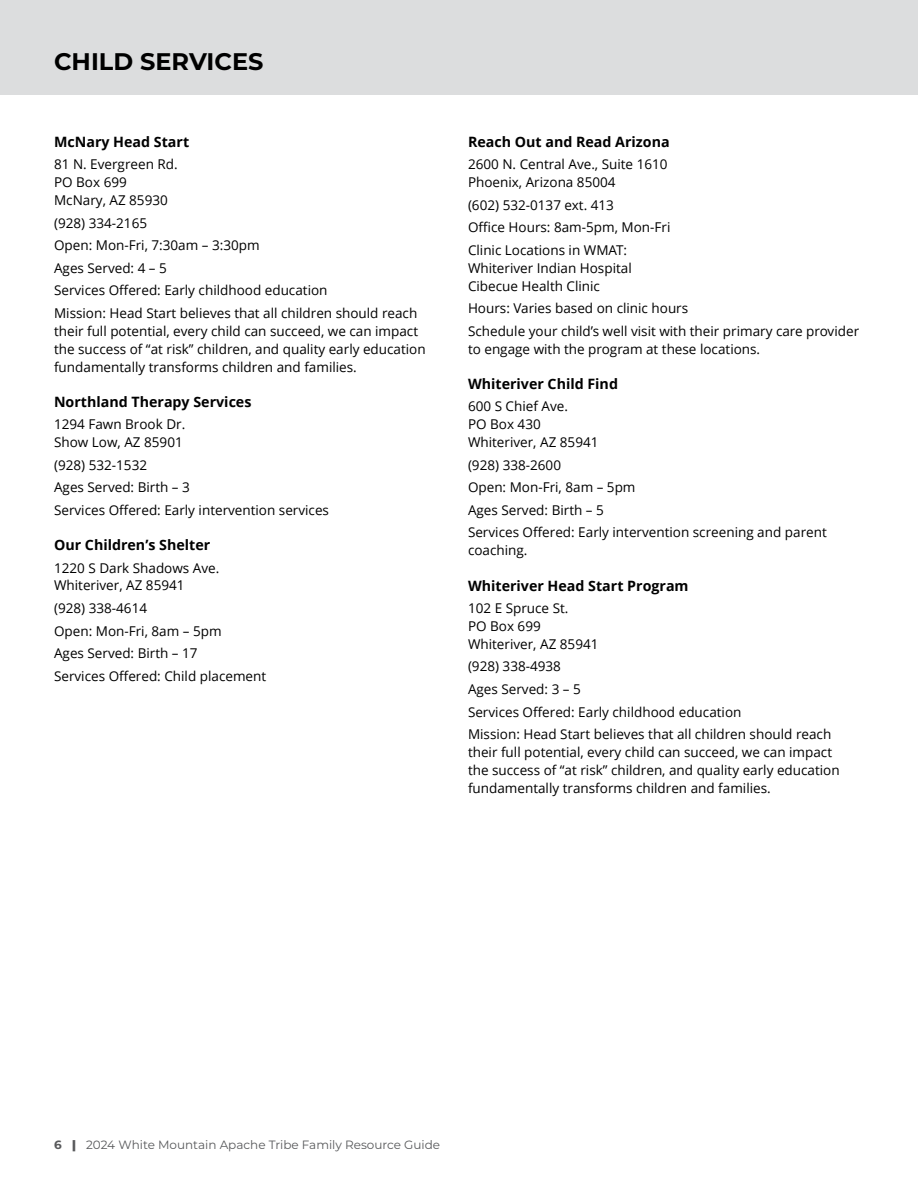
<style>
.page{position:relative;width:918px;height:1188px;background:#fff}
.page>*{position:absolute;margin:0;border:0;box-sizing:border-box;transform-origin:0 0}
.t1{font:700 24px "Montserrat";color:#000}
.t2{font:700 14.25px "Open Sans";color:#000}
.t3{font:13.5px/22.5px "Open Sans";color:#000}
.t4{font:12px "Montserrat";color:#58595b}
.s1{font-weight:700}
.s2{font-weight:900}
</style>
<div class="page">
<div style="left:0;top:0;width:918px;height:95px;background:#dcddde"></div>
<h1 class="t1" style="left:54px;top:45px;width:211px">CHILD SERVICES</h1>
<p class="t2" style="left:54px;top:132px;width:137px">McNary Head Start</p>
<p class="t3" style="left:54px;top:155px;width:125px;line-height:18px">81 N. Evergreen Rd.<br>PO Box 699<br>McNary, AZ 85930</p>
<p class="t3" style="left:54px;top:211px;width:365px">(928) 334-2165<br>Open: Mon-Fri, 7:30am – 3:30pm<br>Ages Served: 4 – 5<br>Services Offered: Early childhood education<br>Mission: Head Start believes that all children should reach</p>
<p class="t3" style="left:54px;top:322px;width:373px;line-height:18px">their full potential, every child can succeed, we can impact the success of “at risk” children, and quality early education fundamentally transforms children and families.</p>
<p class="t2" style="left:54px;top:392px;width:199px">Northland Therapy Services</p>
<p class="t3" style="left:54px;top:415px;width:133px;line-height:18px">1294 Fawn Brook Dr.<br>Show Low, AZ 85901</p>
<p class="t3" style="left:54px;top:453px;width:277px">(928) 532-1532<br>Ages Served: Birth – 3<br>Services Offered: Early intervention services</p>
<p class="t2" style="left:54px;top:535px;width:158px">Our Children’s Shelter</p>
<p class="t3" style="left:54px;top:558px;width:167px;line-height:18px">1220 S Dark Shadows Ave.<br>Whiteriver, AZ 85941</p>
<p class="t3" style="left:54px;top:597px;width:214px">(928) 338-4614<br>Open: Mon-Fri, 8am – 5pm<br>Ages Served: Birth – 17<br>Services Offered: Child placement</p>
<p class="t2" style="left:468px;top:132px;width:203px">Reach Out and Read Arizona</p>
<p class="t3" style="left:468px;top:155px;width:201px;line-height:18px">2600 N. Central Ave., Suite 1610<br>Phoenix, Arizona 85004</p>
<p class="t3" style="left:468px;top:193px;width:204px">(602) 532-0137 ext. 413<br>Office Hours: 8am-5pm, Mon-Fri<br>Clinic Locations in WMAT:</p>
<p class="t3" style="left:468px;top:259px;width:165px;line-height:18px">Whiteriver Indian Hospital<br>Cibecue Health Clinic</p>
<p class="t3" style="left:468px;top:297px;width:393px">Hours: Varies based on clinic hours<br>Schedule your child’s well visit with their primary care provider</p>
<p class="t3" style="left:468px;top:337px;width:294px">to engage with the program at these locations.</p>
<p class="t2" style="left:468px;top:374px;width:152px">Whiteriver Child Find</p>
<p class="t3" style="left:468px;top:397px;width:132px;line-height:18px">600 S Chief Ave.<br>PO Box 430<br>Whiteriver, AZ 85941</p>
<p class="t3" style="left:468px;top:453px;width:360px">(928) 338-2600<br>Open: Mon-Fri, 8am – 5pm<br>Ages Served: Birth – 5<br>Services Offered: Early intervention screening and parent</p>
<p class="t3" style="left:468px;top:539px;width:61px">coaching.</p>
<p class="t2" style="left:468px;top:575px;width:222px">Whiteriver Head Start Program</p>
<p class="t3" style="left:468px;top:599px;width:132px;line-height:18px">102 E Spruce St.<br>PO Box 699<br>Whiteriver, AZ 85941</p>
<p class="t3" style="left:468px;top:655px;width:365px">(928) 338-4938<br>Ages Served: 3 – 5<br>Services Offered: Early childhood education<br>Mission: Head Start believes that all children should reach</p>
<p class="t3" style="left:468px;top:743px;width:373px;line-height:18px">their full potential, every child can succeed, we can impact the success of “at risk” children, and quality early education fundamentally transforms children and families.</p>
<p class="t4" style="left:54px;top:1136px;width:388px"><span class="s1">6</span> <span class="s2">|</span> 2024 White Mountain Apache Tribe Family Resource Guide</p>
</div>
